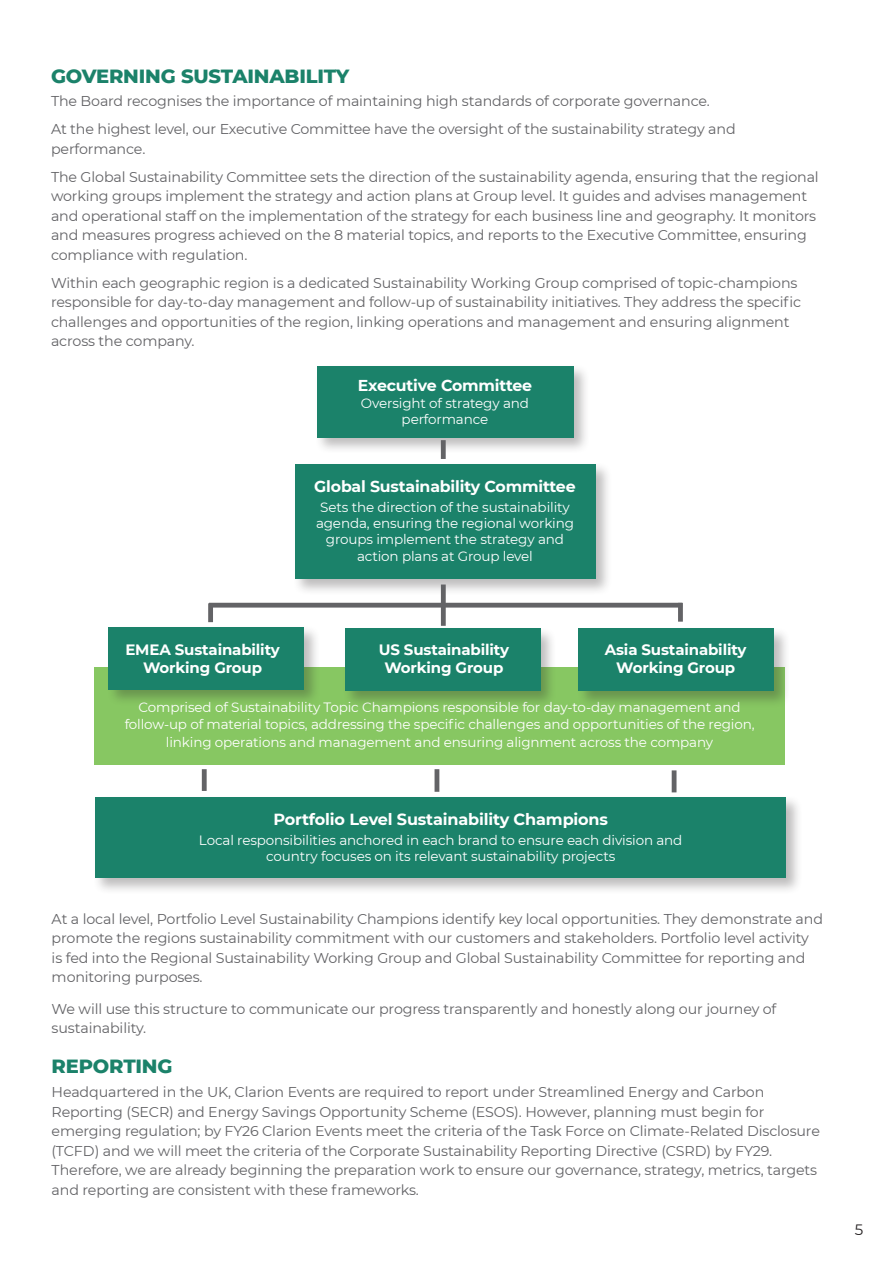
<style>
.page{position:relative;width:893px;height:1263px;background:#fff}
.page>*{position:absolute;margin:0;border:0;box-sizing:border-box;transform-origin:0 0}
.Heading_2{font:800 19.5px "Montserrat";letter-spacing:-.01em;color:#1b826a}
.t1{font:700 16.05px "Montserrat";letter-spacing:-.01em;color:#fff}
.t2{font:700 15.75px "Montserrat";letter-spacing:-.01em;color:#fff}
.t3{font:700 15px/18px "Montserrat";letter-spacing:-.01em;color:#fff;text-align:center}
.t4{font:15px "Montserrat";color:#231f20}
.t5{font:14.25px/19.5px "Montserrat";letter-spacing:-.01em;color:#636366}
.t6{font:13.5px/16.2px "Montserrat";letter-spacing:-.01em;color:#fff;text-align:center}
</style>
<div class="page">
<div style="left:94px;top:667px;width:691px;height:98px;background:#87c762"></div>
<div style="left:576px;top:626px;width:215px;height:82px;background:#231f20;opacity:.3"></div>
<div style="left:579px;top:629px;width:195px;height:62px;background:#1b826a"></div>
<div style="left:107px;top:625px;width:214px;height:81px;background:#231f20;opacity:.3"></div>
<div style="left:109px;top:627px;width:195px;height:63px;background:#1b826a"></div>
<div style="left:314px;top:363px;width:276px;height:92px;background:#231f20;opacity:.3"></div>
<div style="left:317px;top:366px;width:256px;height:72px;background:#1b826a"></div>
<div style="left:293px;top:462px;width:319px;height:134px;background:#231f20;opacity:.3"></div>
<div style="left:295px;top:464px;width:300px;height:115px;background:#1b826a"></div>
<div style="left:441px;top:440px;width:5px;height:19px;background:#636366"></div>
<div style="left:343px;top:626px;width:214px;height:82px;background:#231f20;opacity:.3"></div>
<div style="left:345px;top:629px;width:195px;height:62px;background:#1b826a"></div>
<div style="left:441px;top:584px;width:5px;height:42px;background:#636366"></div>
<div style="left:209px;top:603px;width:473px;height:5px;background:#636366"></div>
<div style="left:208px;top:603px;width:5px;height:19px;background:#636366"></div>
<div style="left:678px;top:603px;width:5px;height:19px;background:#636366"></div>
<hr style="left:435px;top:769px;width:4px;height:23px;background:#636366">
<div style="left:202px;top:769px;width:5px;height:22px;background:#636366"></div>
<hr style="left:672px;top:770px;width:4px;height:22px;background:#636366">
<div style="left:93px;top:795px;width:710px;height:100px;background:#231f20;opacity:.3"></div>
<div style="left:95px;top:797px;width:691px;height:81px;background:#1b826a"></div>
<p class="Heading_2" style="left:51px;top:61px;width:300px">GOVERNING SUSTAINABILITY</p>
<p class="t5" style="left:51px;top:91px;width:660px">The Board recognises the importance of maintaining high standards of corporate governance.</p>
<p class="t5" style="left:51px;top:119px;width:686px">At the highest level, our Executive Committee have the oversight of the sustainability strategy and performance.</p>
<p class="t5" style="left:51px;top:167px;width:769px">The Global Sustainability Committee sets the direction of the sustainability agenda, ensuring that the regional working groups implement the strategy and action plans at Group level. It guides and advises management and operational staff on the implementation of the strategy for each business line and geography. It monitors and measures progress achieved on the 8 material topics, and reports to the Executive Committee, ensuring compliance with regulation.</p>
<p class="t5" style="left:51px;top:273px;width:752px">Within each geographic region is a dedicated Sustainability Working Group comprised of topic-champions responsible for day-to-day management and follow-up of sustainability initiatives. They address the specific challenges and opportunities of the region, linking operations and management and ensuring alignment across the company.</p>
<p class="t2" style="left:358px;top:374px;width:176px">Executive Committee</p>
<p class="t6" style="left:361px;top:394px;width:170px">Oversight of strategy and performance</p>
<p class="t2" style="left:314px;top:475px;width:263px">Global Sustainability Committee</p>
<p class="t6" style="left:316px;top:499px;width:259px">Sets the direction of the sustainability agenda, ensuring the regional working groups implement the strategy and action plans at Group level</p>
<p class="t3" style="left:125px;top:640px;width:156px">EMEA Sustainability<br>Working Group</p>
<p class="t3" style="left:605px;top:640px;width:143px">Asia Sustainability<br>Working Group</p>
<p class="t3" style="left:379px;top:640px;width:132px">US Sustainability<br>Working Group</p>
<p class="t6" style="left:125px;top:698px;width:631px;line-height:17.4px">Comprised of Sustainability Topic Champions responsible for day-to-day management and follow-up of material topics, addressing the specific challenges and opportunities of the region, linking operations and management and ensuring alignment across the company</p>
<p class="t1" style="left:273px;top:807px;width:336px">Portfolio Level Sustainability Champions</p>
<p class="t6" style="left:199px;top:831px;width:485px">Local responsibilities anchored in each brand to ensure each division and country focuses on its relevant sustainability projects</p>
<p class="t5" style="left:52px;top:908px;width:773px">At a local level, Portfolio Level Sustainability Champions identify key local opportunities. They demonstrate and promote the regions sustainability commitment with our customers and stakeholders. Portfolio level activity is fed into the Regional Sustainability Working Group and Global Sustainability Committee for reporting and monitoring purposes.</p>
<p class="t5" style="left:52px;top:998px;width:726px">We will use this structure to communicate our progress transparently and honestly along our journey of sustainability.</p>
<p class="Heading_2" style="left:52px;top:1052px;width:122px">REPORTING</p>
<p class="t5" style="left:52px;top:1082px;width:770px">Headquartered in the UK, Clarion Events are required to report under Streamlined Energy and Carbon Reporting (SECR) and Energy Savings Opportunity Scheme (ESOS). However, planning must begin for emerging regulation; by FY26 Clarion Events meet the criteria of the Task Force on Climate-Related Disclosure (TCFD) and we will meet the criteria of the Corporate Sustainability Reporting Directive (CSRD) by FY29.<br>Therefore, we are already beginning the preparation work to ensure our governance, strategy, metrics, targets and reporting are consistent with these frameworks.</p>
<p class="t4" style="left:855px;top:1219px;width:10px">5</p>
</div>
